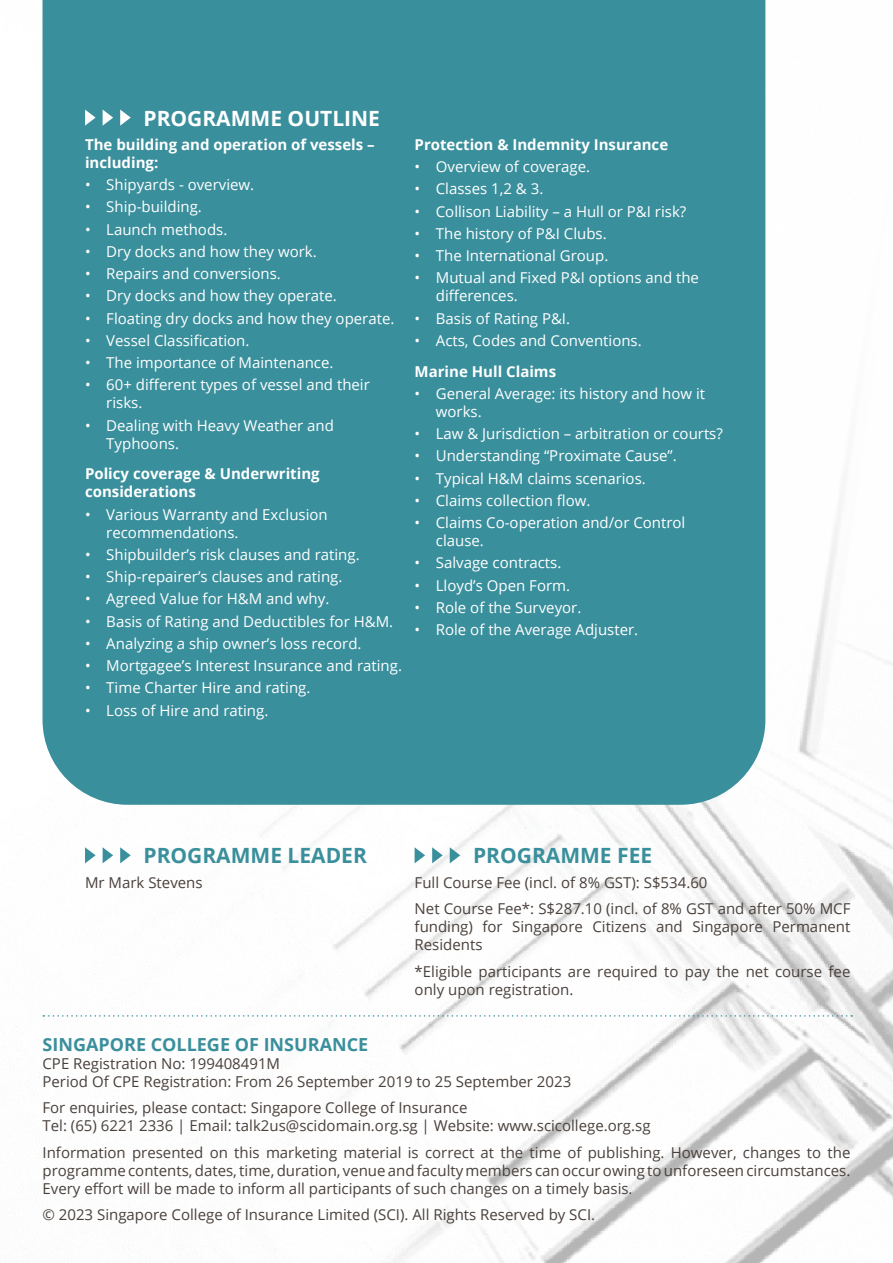
<style>
.page{position:relative;width:893px;height:1263px;background:#fff}
.page>*{position:absolute;margin:0;border:0;box-sizing:border-box;transform-origin:0 0}
.t1{font:700 21px "Open Sans";color:#3a8f9c}
.t2{font:700 21px "Open Sans";color:#fff}
.t3{font:700 18px "Open Sans";color:#3a8f9c}
.t4{font:15px/18px "Open Sans";color:#fff}
.t5{font:15px/18px "Open Sans";color:#49403b}
.t6{font:700 15px/18px "Open Sans";color:#fff}
</style>
<div class="page">
<img style="left:42px;top:0;width:851px;height:1263px">
<div style="left:43px;top:0;width:722px;height:805px;background:#3a8f9c"></div>
<svg style="left:120px;top:110px;width:11px;height:16px"></svg>
<svg style="left:103px;top:110px;width:10px;height:16px"></svg>
<svg style="left:85px;top:110px;width:11px;height:16px"></svg>
<svg style="left:120px;top:847px;width:11px;height:16px"></svg>
<svg style="left:103px;top:847px;width:10px;height:16px"></svg>
<svg style="left:85px;top:847px;width:11px;height:16px"></svg>
<svg style="left:450px;top:847px;width:10px;height:16px"></svg>
<svg style="left:432px;top:847px;width:11px;height:16px"></svg>
<svg style="left:415px;top:847px;width:10px;height:16px"></svg>
<svg style="left:43px;top:1015px;width:809px;height:2px"></svg>
<h1 class="t2" style="left:143px;top:103px;width:238px">PROGRAMME OUTLINE</h1>
<p class="t6" style="left:85px;top:135px;width:291px">The building and operation of vessels – including:</p>
<p class="t4" style="left:85px;top:175px;width:171px">• Shipyards - overview.</p>
<p class="t4" style="left:85px;top:198px;width:118px">• Ship-building.</p>
<p class="t4" style="left:85px;top:220px;width:144px">• Launch methods.</p>
<p class="t4" style="left:85px;top:242px;width:233px">• Dry docks and how they work.</p>
<p class="t4" style="left:85px;top:264px;width:197px">• Repairs and conversions.</p>
<p class="t4" style="left:85px;top:287px;width:253px">• Dry docks and how they operate.</p>
<p class="t4" style="left:85px;top:309px;width:311px">• Floating dry docks and how they operate.</p>
<p class="t4" style="left:85px;top:331px;width:166px">• Vessel Classification.</p>
<p class="t4" style="left:85px;top:353px;width:250px">• The importance of Maintenance.</p>
<p class="t4" style="left:106px;top:375px;width:265px;text-indent:-21px">• 60+ different types of vessel and their risks.</p>
<p class="t4" style="left:106px;top:416px;width:229px;text-indent:-21px">• Dealing with Heavy Weather and<br>Typhoons.</p>
<p class="t6" style="left:85px;top:464px;width:236px">Policy coverage &amp; Underwriting considerations</p>
<p class="t4" style="left:106px;top:505px;width:223px;text-indent:-21px">• Various Warranty and Exclusion recommendations.</p>
<p class="t4" style="left:85px;top:545px;width:276px">• Shipbuilder’s risk clauses and rating.</p>
<p class="t4" style="left:85px;top:567px;width:259px">• Ship-repairer’s clauses and rating.</p>
<p class="t4" style="left:85px;top:589px;width:246px">• Agreed Value for H&amp;M and why.</p>
<p class="t4" style="left:85px;top:612px;width:310px">• Basis of Rating and Deductibles for H&amp;M.</p>
<p class="t4" style="left:85px;top:634px;width:278px">• Analyzing a ship owner’s loss record.</p>
<p class="t4" style="left:85px;top:656px;width:318px">• Mortgagee’s Interest Insurance and rating.</p>
<p class="t4" style="left:85px;top:678px;width:227px">• Time Charter Hire and rating.</p>
<p class="t4" style="left:85px;top:701px;width:185px">• Loss of Hire and rating.</p>
<p class="t6" style="left:415px;top:135px;width:255px">Protection &amp; Indemnity Insurance</p>
<p class="t4" style="left:415px;top:157px;width:177px">• Overview of coverage.</p>
<p class="t4" style="left:415px;top:180px;width:130px">• Classes 1,2 &amp; 3.</p>
<p class="t4" style="left:415px;top:202px;width:273px">• Collison Liability – a Hull or P&amp;I risk?</p>
<p class="t4" style="left:415px;top:224px;width:194px">• The history of P&amp;I Clubs.</p>
<p class="t4" style="left:415px;top:246px;width:195px">• The International Group.</p>
<p class="t4" style="left:436px;top:269px;width:265px;text-indent:-21px">• Mutual and Fixed P&amp;I options and the differences.</p>
<p class="t4" style="left:415px;top:309px;width:157px">• Basis of Rating P&amp;I.</p>
<p class="t4" style="left:415px;top:331px;width:229px">• Acts, Codes and Conventions.</p>
<p class="t6" style="left:415px;top:362px;width:143px">Marine Hull Claims</p>
<p class="t4" style="left:436px;top:384px;width:271px;text-indent:-21px">• General Average: its history and how it works.</p>
<p class="t4" style="left:415px;top:424px;width:310px">• Law &amp; Jurisdiction – arbitration or courts?</p>
<p class="t4" style="left:415px;top:446px;width:264px">• Understanding “Proximate Cause”.</p>
<p class="t4" style="left:415px;top:469px;width:233px">• Typical H&amp;M claims scenarios.</p>
<p class="t4" style="left:415px;top:491px;width:177px">• Claims collection flow.</p>
<p class="t4" style="left:436px;top:513px;width:251px;text-indent:-21px">• Claims Co-operation and/or Control clause.</p>
<p class="t4" style="left:415px;top:553px;width:148px">• Salvage contracts.</p>
<p class="t4" style="left:415px;top:576px;width:157px">• Lloyd’s Open Form.</p>
<p class="t4" style="left:415px;top:598px;width:168px">• Role of the Surveyor.</p>
<p class="t4" style="left:415px;top:620px;width:225px">• Role of the Average Adjuster.</p>
<h1 class="t1" style="left:143px;top:841px;width:225px">PROGRAMME LEADER</h1>
<p class="t5" style="left:85px;top:873px;width:119px">Mr Mark Stevens</p>
<h1 class="t1" style="left:473px;top:841px;width:181px">PROGRAMME FEE</h1>
<p class="t5" style="left:415px;top:868px;width:437px;line-height:26.5px">Full Course Fee (incl. of 8% GST): S$534.60<br>Net Course Fee*: S$287.10 (incl. of 8% GST and after 50% MCF</p>
<p class="t5" style="left:415px;top:917px;width:437px">funding) for Singapore Citizens and Singapore Permanent<br>Residents</p>
<p class="t5" style="left:415px;top:962px;width:437px">*Eligible participants are required to pay the net course fee only upon registration.</p>
<p class="t3" style="left:43px;top:1032px;width:327px">SINGAPORE COLLEGE OF INSURANCE</p>
<p class="t5" style="left:43px;top:1054px;width:530px">CPE Registration No: 199408491M<br>Period Of CPE Registration: From 26 September 2019 to 25 September 2023</p>
<p class="t5" style="left:43px;top:1098px;width:609px">For enquiries, please contact: Singapore College of Insurance<br>Tel: (65) 6221 2336 | Email: talk2us@scidomain.org.sg | Website: www.scicollege.org.sg</p>
<p class="t5" style="left:43px;top:1143px;width:809px;text-align:justify">Information presented on this marketing material is correct at the time of publishing. However, changes to the programme contents, dates, time, duration, venue and faculty members can occur owing to unforeseen circumstances.<br>Every effort will be made to inform all participants of such changes on a timely basis.</p>
<p class="t5" style="left:43px;top:1205px;width:554px">© 2023 Singapore College of Insurance Limited (SCI). All Rights Reserved by SCI.</p>
</div>
